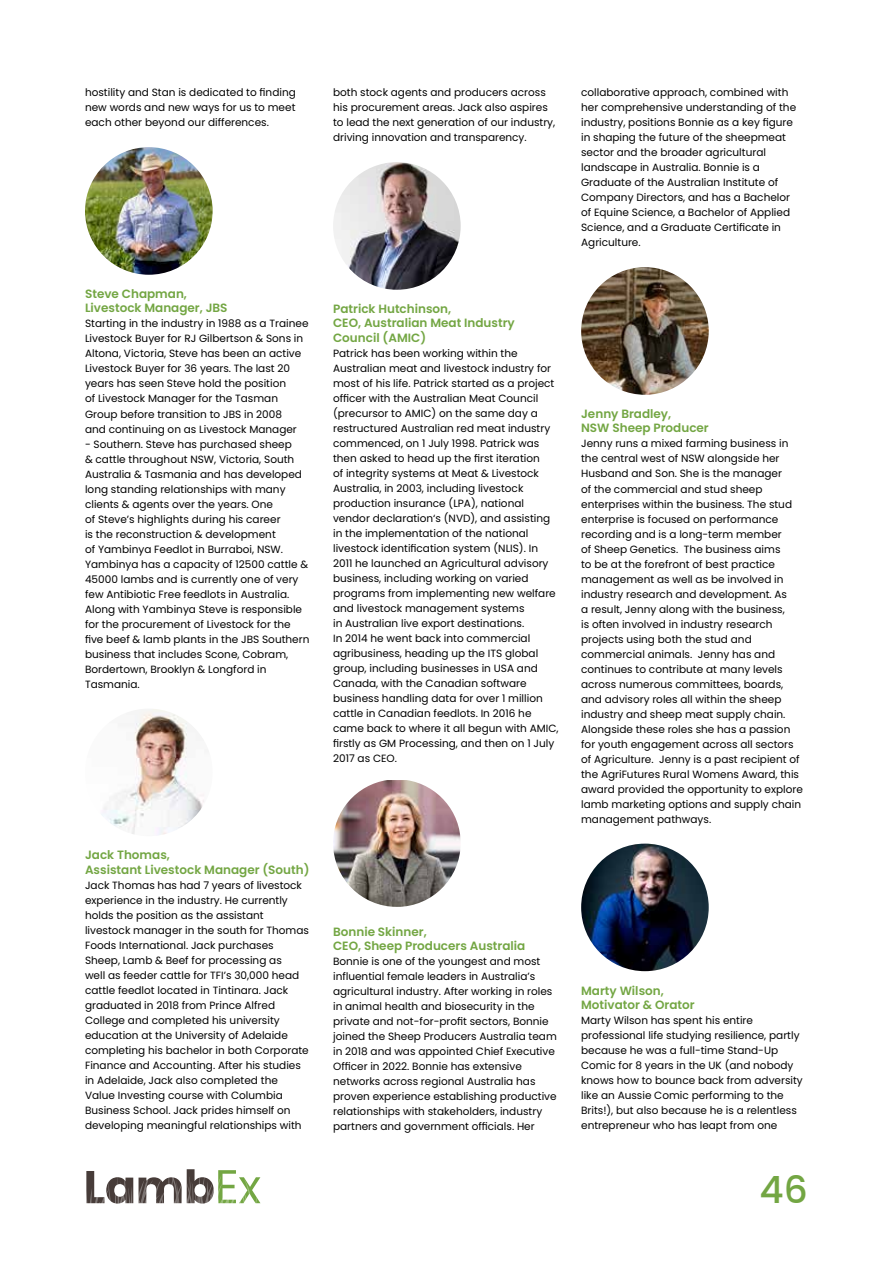
<style>
.page{position:relative;width:893px;height:1263px;background:#fff}
.page>*{position:absolute;margin:0;border:0;box-sizing:border-box;transform-origin:0 0}
.t1{font:500 37.5px "Poppins";color:#73a643}
.t2{font:600 12px/14.4px "Poppins";color:#73a643}
.t3{font:10.5px/15px "Poppins";color:#000}
</style>
<div class="page">
<svg style="left:86px;top:1169px;width:174px;height:35px"></svg>
<img style="left:85px;top:147px;width:128px;height:128px;border-radius:64px">
<img style="left:85px;top:709px;width:128px;height:127px;border-radius:64px">
<img style="left:333px;top:162px;width:128px;height:128px;border-radius:64px">
<img style="left:333px;top:780px;width:128px;height:127px">
<img style="left:581px;top:267px;width:128px;height:128px;border-radius:64px">
<img style="left:581px;top:844px;width:128px;height:127px;border-radius:64px">
<p class="t3" style="left:85px;top:85px;width:212px;text-align:justify">hostility and Stan is dedicated to finding new words and new ways for us to meet each other beyond our differences.</p>
<p class="t2" style="left:85px;top:287px;width:144px">Steve Chapman,<br>Livestock Manager, JBS</p>
<p class="t3" style="left:85px;top:316px;width:225px">Starting in the industry in 1988 as a Trainee Livestock Buyer for RJ Gilbertson &amp; Sons in Altona, Victoria, Steve has been an active Livestock Buyer for 36 years. The last 20 years has seen Steve hold the position<br>of Livestock Manager for the Tasman Group before transition to JBS in 2008<br>and continuing on as Livestock Manager</p>
<p class="t3" style="left:85px;top:436px;width:226px">- Southern. Steve has purchased sheep<br>&amp; cattle throughout NSW, Victoria, South Australia &amp; Tasmania and has developed long standing relationships with many clients &amp; agents over the years. One<br>of Steve’s highlights during his career<br>is the reconstruction &amp; development<br>of Yambinya Feedlot in Burraboi, NSW.<br>Yambinya has a capacity of 12500 cattle &amp; 45000 lambs and is currently one of very few Antibiotic Free feedlots in Australia.<br>Along with Yambinya Steve is responsible for the procurement of Livestock for the five beef &amp; lamb plants in the JBS Southern business that includes Scone, Cobram, Bordertown, Brooklyn &amp; Longford in Tasmania.</p>
<p class="t2" style="left:85px;top:848px;width:226px">Jack Thomas,<br>Assistant Livestock Manager (South)</p>
<p class="t3" style="left:85px;top:878px;width:225px">Jack Thomas has had 7 years of livestock experience in the industry. He currently holds the position as the assistant livestock manager in the south for Thomas Foods International. Jack purchases Sheep, Lamb &amp; Beef for processing as<br>well as feeder cattle for TFI’s 30,000 head cattle feedlot located in Tintinara. Jack graduated in 2018 from Prince Alfred College and completed his university education at the University of Adelaide completing his bachelor in both Corporate Finance and Accounting. After his studies in Adelaide, Jack also completed the Value Investing course with Columbia Business School. Jack prides himself on developing meaningful relationships with</p>
<p class="t3" style="left:333px;top:85px;width:224px">both stock agents and producers across his procurement areas. Jack also aspires to lead the next generation of our industry, driving innovation and transparency.</p>
<p class="t2" style="left:333px;top:302px;width:183px">Patrick Hutchinson,<br>CEO, Australian Meat Industry<br>Council (AMIC)</p>
<p class="t3" style="left:333px;top:346px;width:227px">Patrick has been working within the Australian meat and livestock industry for most of his life. Patrick started as a project officer with the Australian Meat Council (precursor to AMIC) on the same day a restructured Australian red meat industry commenced, on 1 July 1998. Patrick was then asked to head up the first iteration<br>of integrity systems at Meat &amp; Livestock Australia, in 2003, including livestock production insurance (LPA), national vendor declaration‘s (NVD), and assisting in the implementation of the national livestock identification system (NLIS). In 2011 he launched an Agricultural advisory business, including working on varied programs from implementing new welfare and livestock management systems<br>in Australian live export destinations.<br>In 2014 he went back into commercial agribusiness, heading up the ITS global group, including businesses in USA and Canada, with the Canadian software business handling data for over 1 million cattle in Canadian feedlots. In 2016 he came back to where it all begun with AMIC, firstly as GM Processing, and then on 1 July 2017 as CEO.</p>
<p class="t3" style="left:581px;top:85px;width:217px">collaborative approach, combined with her comprehensive understanding of the industry, positions Bonnie as a key figure in shaping the future of the sheepmeat sector and the broader agricultural landscape in Australia. Bonnie is a Graduate of the Australian Institute of Company Directors, and has a Bachelor of Equine Science, a Bachelor of Applied Science, and a Graduate Certificate in Agriculture.</p>
<p class="t2" style="left:581px;top:407px;width:129px">Jenny Bradley,<br>NSW Sheep Producer</p>
<p class="t3" style="left:581px;top:436px;width:223px">Jenny runs a mixed farming business in the central west of NSW alongside her Husband and Son. She is the manager<br>of the commercial and stud sheep enterprises within the business. The stud enterprise is focused on performance recording and is a long-term member<br>of Sheep Genetics. The business aims<br>to be at the forefront of best practice management as well as be involved in industry research and development. As<br>a result, Jenny along with the business,<br>is often involved in industry research projects using both the stud and commercial animals. Jenny has and continues to contribute at many levels across numerous committees, boards, and advisory roles all within the sheep industry and sheep meat supply chain.<br>Alongside these roles she has a passion for youth engagement across all sectors of Agriculture. Jenny is a past recipient of the AgriFutures Rural Womens Award, this award provided the opportunity to explore lamb marketing options and supply chain management pathways.</p>
<p class="t2" style="left:333px;top:924px;width:194px">Bonnie Skinner,<br>CEO, Sheep Producers Australia</p>
<p class="t3" style="left:333px;top:954px;width:225px">Bonnie is one of the youngest and most influential female leaders in Australia’s agricultural industry. After working in roles in animal health and biosecurity in the private and not-for-profit sectors, Bonnie joined the Sheep Producers Australia team in 2018 and was appointed Chief Executive Officer in 2022. Bonnie has extensive networks across regional Australia has proven experience establishing productive relationships with stakeholders, industry partners and government officials. Her</p>
<p class="t2" style="left:581px;top:983px;width:115px">Marty Wilson,<br>Motivator &amp; Orator</p>
<p class="t3" style="left:581px;top:1013px;width:223px">Marty Wilson has spent his entire professional life studying resilience, partly because he was a full-time Stand-Up Comic for 8 years in the UK (and nobody knows how to bounce back from adversity like an Aussie Comic performing to the Brits!), but also because he is a relentless entrepreneur who has leapt from one</p>
<h1 class="t1" style="left:760px;top:1168px;width:50px">46</h1>
</div>
